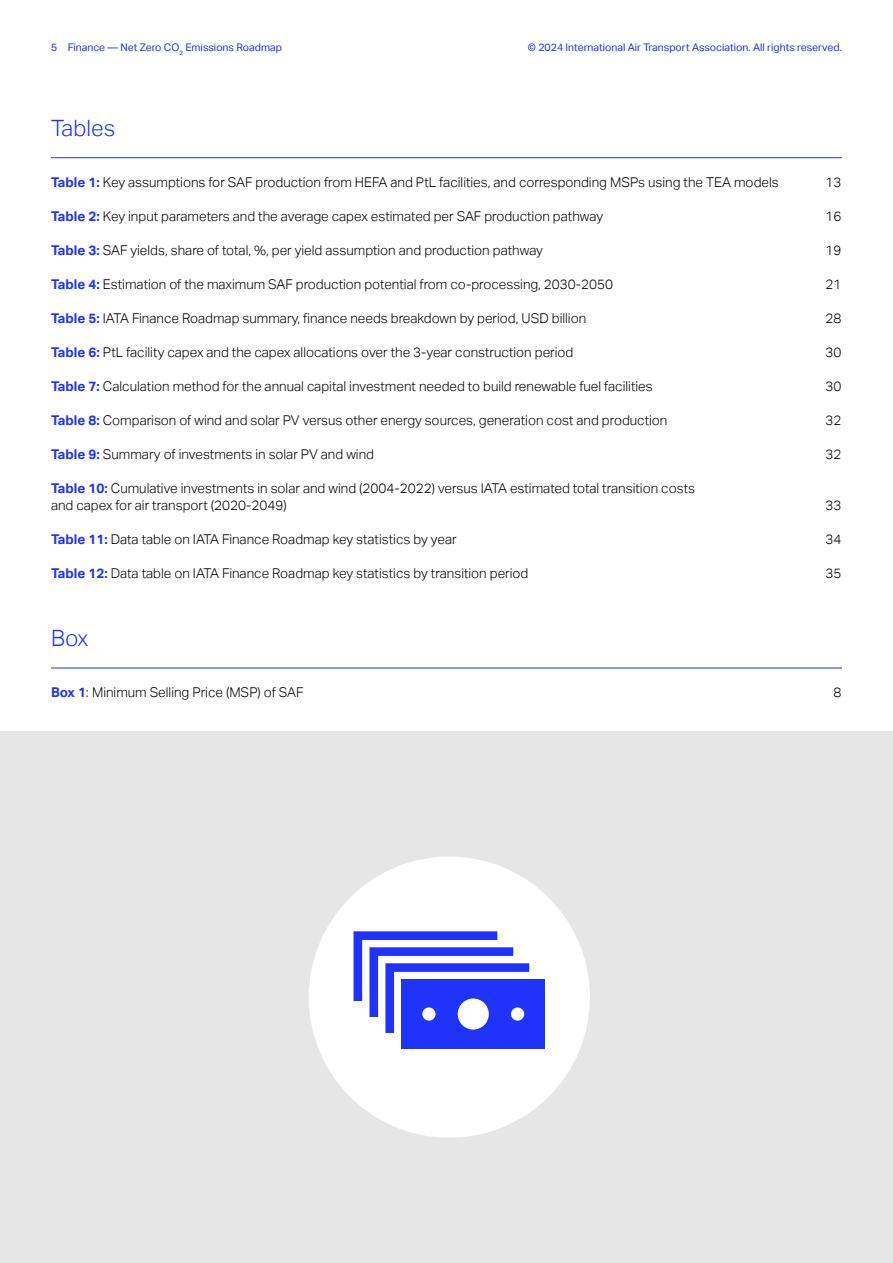
<style>
.page{position:relative;width:893px;height:1263px;background:#fff}
.page>*{position:absolute;margin:0;border:0;box-sizing:border-box;transform-origin:0 0}
.t1{font:300 22.5px "Aktiv Grotesk";color:#1e32fa}
.t2{font:300 13.5px/17px "Aktiv Grotesk";color:#000}
.t3{font:10.5px "Aktiv Grotesk";color:#1e32fa}
.s1{font-weight:700;color:#1e32fa}
.s2{font-weight:400;color:#1e32fa}
</style>
<div class="page">
<hr style="left:51px;top:157px;width:791px;height:1px;background:#1e32fa">
<hr style="left:51px;top:668px;width:791px;height:1px;background:#1e32fa">
<div style="left:0;top:731px;width:893px;height:532px;background:#e6e6e6"></div>
<div style="left:309px;top:856px;width:281px;height:282px;background:#fff;border-radius:50%"></div>
<div style="left:401px;top:979px;width:144px;height:70px;background:#1f33fa"></div>
<svg style="left:353px;top:931px;width:176px;height:102px"></svg>
<p class="t3" style="left:51px;top:41px;width:232px">5 Finance — Net Zero CO<sub>2</sub> Emissions Roadmap</p>
<p class="t3" style="left:528px;top:41px;width:315px">© 2024 International Air Transport Association. All rights reserved.</p>
<h1 class="t1" style="left:51px;top:115px;width:66px">Tables</h1>
<p class="t2" style="left:51px;top:174px;width:729px"><span class="s1">Table 1:</span> Key assumptions for SAF production from HEFA and PtL facilities, and corresponding MSPs using the TEA models</p>
<p class="t2" style="left:826px;top:174px;width:17px">13</p>
<p class="t2" style="left:51px;top:208px;width:554px"><span class="s1">Table 2:</span> Key input parameters and the average capex estimated per SAF production pathway</p>
<p class="t2" style="left:826px;top:208px;width:17px">16</p>
<p class="t2" style="left:51px;top:242px;width:493px"><span class="s1">Table 3:</span> SAF yields, share of total, %, per yield assumption and production pathway</p>
<p class="t2" style="left:826px;top:242px;width:17px">19</p>
<p class="t2" style="left:51px;top:276px;width:564px"><span class="s1">Table 4:</span> Estimation of the maximum SAF production potential from co-processing, 2030-2050</p>
<p class="t2" style="left:826px;top:276px;width:17px">21</p>
<p class="t2" style="left:51px;top:310px;width:537px"><span class="s1">Table 5:</span> IATA Finance Roadmap summary, finance needs breakdown by period, USD billion</p>
<p class="t2" style="left:826px;top:310px;width:17px">28</p>
<p class="t2" style="left:51px;top:344px;width:524px"><span class="s1">Table 6:</span> PtL facility capex and the capex allocations over the 3-year construction period</p>
<p class="t2" style="left:826px;top:344px;width:17px">30</p>
<p class="t2" style="left:51px;top:378px;width:603px"><span class="s1">Table 7:</span> Calculation method for the annual capital investment needed to build renewable fuel facilities</p>
<p class="t2" style="left:826px;top:378px;width:17px">30</p>
<p class="t2" style="left:51px;top:412px;width:618px"><span class="s1">Table 8:</span> Comparison of wind and solar PV versus other energy sources, generation cost and production</p>
<p class="t2" style="left:826px;top:412px;width:17px">32</p>
<p class="t2" style="left:51px;top:446px;width:325px"><span class="s1">Table 9:</span> Summary of investments in solar PV and wind</p>
<p class="t2" style="left:826px;top:446px;width:17px">32</p>
<p class="t2" style="left:51px;top:480px;width:645px"><span class="s1">Table 10:</span> Cumulative investments in solar and wind (2004-2022) versus IATA estimated total transition costs and capex for air transport (2020-2049)</p>
<p class="t2" style="left:826px;top:497px;width:17px">33</p>
<p class="t2" style="left:51px;top:531px;width:407px"><span class="s1">Table 11:</span> Data table on IATA Finance Roadmap key statistics by year</p>
<p class="t2" style="left:826px;top:531px;width:17px">34</p>
<p class="t2" style="left:51px;top:565px;width:479px"><span class="s1">Table 12:</span> Data table on IATA Finance Roadmap key statistics by transition period</p>
<p class="t2" style="left:826px;top:565px;width:17px">35</p>
<h1 class="t1" style="left:51px;top:625px;width:39px">Box</h1>
<p class="t2" style="left:51px;top:684px;width:254px"><span class="s1">Box 1</span><span class="s2">:</span> Minimum Selling Price (MSP) of SAF</p>
<p class="t2" style="left:834px;top:684px;width:9px">8</p>
</div>
